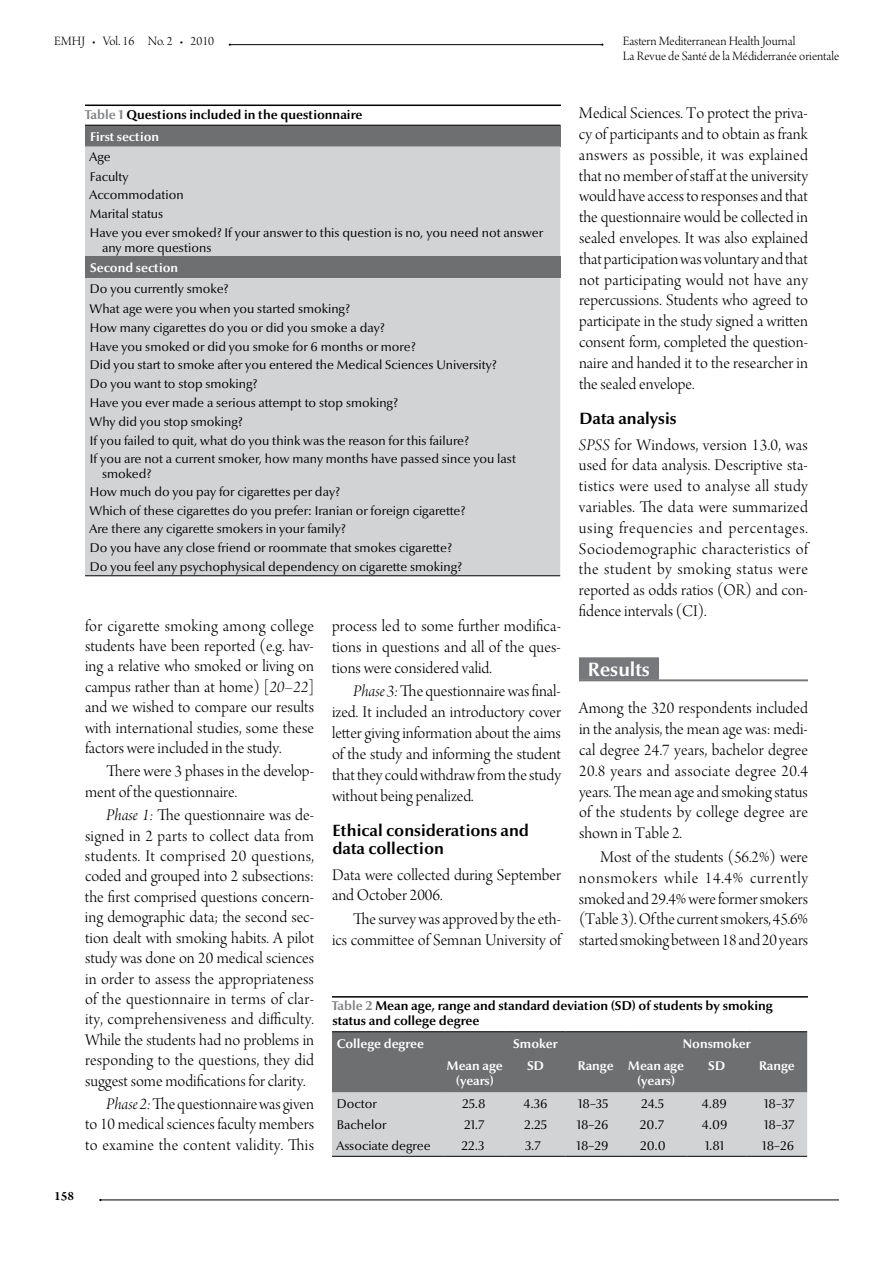
<style>
.page{position:relative;width:893px;height:1263px;background:#fff}
.page>*{position:absolute;margin:0;border:0;box-sizing:border-box;transform-origin:0 0}
.t1{font:700 19.5px "Optima Nova LT Pro";color:#fff}
.t2{font:17.25px/20.9px "Arno Pro Light Display";color:#000;text-align:justify}
.t3{font:700 16.5px/17.7px "Optima Nova LT Pro";color:#000}
.t4{font:13.5px/15px "Arno Pro Light Display";color:#000}
.t5{font:600 13.5px "Arno Pro";color:#000}
.t6{font:700 12.9px/15px "Optima Nova LT Pro";color:#000}
.t7{font:12.75px/18.8px "Optima Nova LT Pro";color:#000}
.t8{font:700 12.75px/15px "Optima Nova LT Pro";color:#fff;text-align:center}
.s1{font-family:"Arno Pro Light Italic Display"}
.s2{color:#808285}
</style>
<div class="page">
<hr style="left:230px;top:44px;width:372px;height:1px;background:#000">
<hr style="left:100px;top:1199px;width:739px;height:1px;background:#000">
<div style="left:579px;top:657px;width:80px;height:23px;background:#77787b"></div>
<hr style="left:579px;top:679px;width:229px;height:2px;background:#77787b">
<hr style="left:85px;top:105px;width:476px;height:1px;background:#000">
<div style="left:85px;top:125px;width:475px;height:21px;background:#6d6f71"></div>
<div style="left:85px;top:146px;width:475px;height:429px;background:#d1d3d4"></div>
<div style="left:85px;top:257px;width:475px;height:21px;background:#6d6f71"></div>
<hr style="left:85px;top:125px;width:475px;height:1px;background:#000">
<hr style="left:85px;top:575px;width:475px;height:1px;background:#000">
<hr style="left:332px;top:996px;width:476px;height:1px;background:#000">
<svg style="left:332px;top:1032px;width:475px;height:124px;background:#9fa1a3"></svg>
<hr style="left:332px;top:1156px;width:113px;height:1px;background:#000">
<hr style="left:445px;top:1156px;width:60px;height:1px;background:#000">
<hr style="left:505px;top:1156px;width:60px;height:1px;background:#000">
<hr style="left:565px;top:1156px;width:61px;height:1px;background:#000">
<hr style="left:626px;top:1156px;width:60px;height:1px;background:#000">
<hr style="left:686px;top:1156px;width:61px;height:1px;background:#000">
<hr style="left:747px;top:1156px;width:60px;height:1px;background:#000">
<hr style="left:332px;top:1031px;width:113px;height:1px;background:#000">
<hr style="left:445px;top:1031px;width:60px;height:1px;background:#000">
<hr style="left:505px;top:1031px;width:60px;height:1px;background:#000">
<hr style="left:565px;top:1031px;width:61px;height:1px;background:#000">
<hr style="left:626px;top:1031px;width:60px;height:1px;background:#000">
<hr style="left:686px;top:1031px;width:61px;height:1px;background:#000">
<hr style="left:747px;top:1031px;width:60px;height:1px;background:#000">
<p class="t4" style="left:54px;top:34px;width:162px">EMHJ • Vol. 16 No. 2 • 2010</p>
<p class="t4" style="left:623px;top:34px;width:218px">Eastern Mediterranean Health Journal<br>La Revue de Santé de la Médiderranée orientale</p>
<p class="t2" style="left:579px;top:104px;width:231px">Medical Sciences. To protect the priva&shy;cy of participants and to obtain as frank answers as possible, it was explained that no member ofstaffat the university would haveaccessto responsesand that the questionnaire would be collected in sealed envelopes. It was also explained thatparticipationwasvoluntaryandthat not participating would not have any repercussions. Students who agreed to participate in the study signed a written consent form, completed the question&shy;naire and handed it to the researcher in the sealed envelope.</p>
<p class="t3" style="left:579px;top:409px;width:99px">Data analysis</p>
<p class="t2" style="left:579px;top:435px;width:231px"><span class="s1">SPSS</span> for Windows, version 13.0, was used for data analysis. Descriptive sta&shy;tistics were used to analyse all study variables. The data were summarized using frequencies and percentages.<br>Sociodemographic characteristics of the student by smoking status were reported as odds ratios (OR) and con&shy;fidence intervals (CI).</p>
<p class="t6" style="left:85px;top:107px;width:279px"><span class="s2">Table 1</span> Questions included in the questionnaire</p>
<p class="t8" style="left:90px;top:129px;width:71px">First section</p>
<p class="t7" style="left:89px;top:147px;width:41px;line-height:19.5px">Age<br>Faculty</p>
<p class="t7" style="left:89px;top:185px;width:455px">Accommodation<br>Marital status<br>Have you ever smoked? If your answer to this question is no, you need not answer</p>
<p class="t7" style="left:102px;top:238px;width:111px">any more questions</p>
<p class="t8" style="left:90px;top:260px;width:90px">Second section</p>
<p class="t7" style="left:90px;top:279px;width:428px">Do you currently smoke?<br>What age were you when you started smoking?<br>How many cigarettes do you or did you smoke a day?<br>Have you smoked or did you smoke for 6 months or more?<br>Did you start to smoke after you entered the Medical Sciences University?<br>Do you want to stop smoking?<br>Have you ever made a serious attempt to stop smoking?<br>Why did you stop smoking?<br>If you failed to quit, what do you think was the reason for this failure?<br>If you are not a current smoker, how many months have passed since you last</p>
<p class="t7" style="left:89px;top:464px;width:378px;text-indent:13px">smoked?<br>How much do you pay for cigarettes per day?<br>Which of these cigarettes do you prefer: Iranian or foreign cigarette?<br>Are there any cigarette smokers in your family?<br>Do you have any close friend or roommate that smokes cigarette?<br>Do you feel any psychophysical dependency on cigarette smoking?</p>
<p class="t2" style="left:85px;top:616px;width:231px;line-height:20.4px">for cigarette smoking among college students have been reported (e.g. hav&shy;ing a relative who smoked or living on campus rather than at home) [<span class="s1">20–22</span>] and we wished to compare our results with international studies, some these factors were included in the study.</p>
<p class="t2" style="left:85px;top:762px;width:230px;line-height:20.4px;text-indent:21px">There were 3 phases in the develop&shy;ment of the questionnaire.</p>
<p class="t2" style="left:85px;top:806px;width:231px;line-height:20.4px;text-indent:21px"><span class="s1">Phase 1:</span> The questionnaire was de&shy;signed in 2 parts to collect data from students. It comprised 20 questions, coded and grouped into 2 subsections: the first comprised questions concern&shy;ing demographic data; the second sec&shy;tion dealt with smoking habits. A pilot study was done on 20 medical sciences in order to assess the appropriateness of the questionnaire in terms of clar&shy;ity, comprehensiveness and difficulty.<br>While the students had no problems in responding to the questions, they did suggest some modifications for clarity.</p>
<p class="t2" style="left:85px;top:1095px;width:230px;line-height:20.4px;text-indent:21px"><span class="s1">Phase 2:</span>Thequestionnairewasgiven to 10 medical sciences faculty members to examine the content validity. This</p>
<p class="t2" style="left:332px;top:616px;width:231px">process led to some further modifica&shy;tions in questions and all of the ques&shy;tions were considered valid.</p>
<p class="t2" style="left:332px;top:682px;width:230px;text-indent:21px"><span class="s1">Phase 3:</span>The questionnairewas final&shy;ized. It included an introductory cover letter giving information about the aims of the study and informing the student that theycouldwithdrawfromthestudy without being penalized.</p>
<p class="t3" style="left:332px;top:822px;width:198px">Ethical considerations and data collection</p>
<p class="t2" style="left:332px;top:865px;width:230px">Data were collected during September and October 2006.</p>
<p class="t2" style="left:332px;top:910px;width:230px;text-align:right">Thesurveywasapproved bytheeth-<br>ics committee of Semnan University of</p>
<p class="t1" style="left:588px;top:657px;width:64px">Results</p>
<p class="t2" style="left:579px;top:699px;width:231px">Among the 320 respondents included in the analysis, the mean age was: medi&shy;cal degree 24.7 years, bachelor degree 20.8 years and associate degree 20.4 years.The mean ageand smokingstatus of the students by college degree are shown in Table 2.</p>
<p class="t2" style="left:579px;top:847px;width:231px;text-indent:21px">Most of the students (56.2%) were nonsmokers while 14.4% currently smoked and 29.4%wereformersmokers (Table 3).Ofthecurrentsmokers, 45.6% startedsmokingbetween18and20years</p>
<p class="t6" style="left:332px;top:998px;width:442px"><span class="s2">Table 2</span> Mean age, range and standard deviation (SD) of students by smoking status and college degree</p>
<p class="t8" style="left:337px;top:1036px;width:89px">College degree</p>
<p class="t8" style="left:513px;top:1036px;width:46px">Smoker</p>
<p class="t8" style="left:683px;top:1036px;width:69px">Nonsmoker</p>
<p class="t8" style="left:447px;top:1058px;width:57px">Mean age (years)</p>
<p class="t8" style="left:527px;top:1058px;width:18px">SD</p>
<p class="t8" style="left:637px;top:1058px;width:48px;text-align:left;text-indent:-60px">Range Mean age (years)</p>
<p class="t8" style="left:708px;top:1058px;width:18px">SD</p>
<p class="t8" style="left:759px;top:1058px;width:37px">Range</p>
<p class="t7" style="left:337px;top:1094px;width:41px">Doctor</p>
<p class="t7" style="left:462px;top:1094px;width:25px">25.8</p>
<p class="t7" style="left:524px;top:1094px;width:26px">4.36</p>
<p class="t7" style="left:578px;top:1094px;width:32px">18–35</p>
<p class="t7" style="left:641px;top:1094px;width:25px">24.5</p>
<p class="t7" style="left:702px;top:1094px;width:27px">4.89</p>
<p class="t7" style="left:764px;top:1094px;width:32px">18–37</p>
<p class="t7" style="left:337px;top:1115px;width:51px">Bachelor</p>
<p class="t7" style="left:464px;top:1115px;width:22px">21.7</p>
<p class="t7" style="left:524px;top:1115px;width:25px">2.25</p>
<p class="t7" style="left:577px;top:1115px;width:33px">18–26</p>
<p class="t7" style="left:640px;top:1115px;width:26px">20.7</p>
<p class="t7" style="left:702px;top:1115px;width:27px">4.09</p>
<p class="t7" style="left:764px;top:1115px;width:32px">18–37</p>
<p class="t7" style="left:336px;top:1136px;width:96px">Associate degree</p>
<p class="t7" style="left:462px;top:1136px;width:25px">22.3</p>
<p class="t7" style="left:525px;top:1136px;width:17px">3.7</p>
<p class="t7" style="left:577px;top:1136px;width:33px">18–29</p>
<p class="t7" style="left:640px;top:1136px;width:27px">20.0</p>
<p class="t7" style="left:705px;top:1136px;width:21px">1.81</p>
<p class="t7" style="left:762px;top:1136px;width:33px">18–26</p>
<p class="t5" style="left:54px;top:1188px;width:22px">158</p>
</div>
